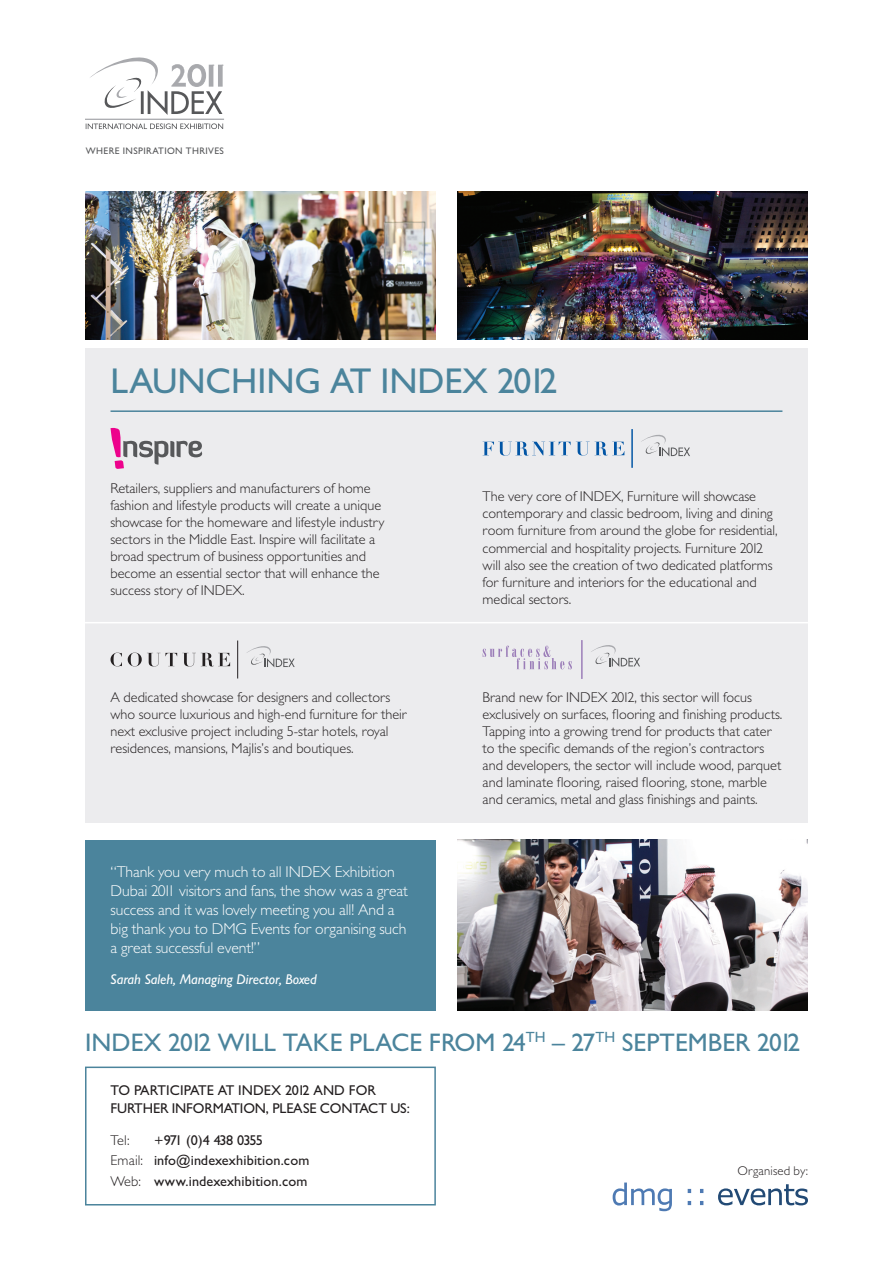
<style>
.page{position:relative;width:893px;height:1263px;background:#fff}
.page>*{position:absolute;margin:0;border:0;box-sizing:border-box;transform-origin:0 0}
.t1{font:36px "Classical Sans Medium DTC";color:#4b849c}
.t2{font:25.5px "Classical Sans Medium DTC";letter-spacing:.005em;color:#4b849c}
.t3{font:15.75px/18.9px "Classical Sans Light DTC";letter-spacing:-.005em;color:#fff}
.t4{font:14.25px/17.1px "Classical Sans Light DTC";color:#231f20}
.t5{font:14.25px/20.1px "Classical Sans Medium DTC";letter-spacing:.01em;color:#231f20;text-align:center}
.t6{font:14.25px/17.1px "Classical Sans Medium DTC";letter-spacing:-.01em;color:#231f20}
.t7{font:14.25px "Classical Sans Med Ita DTC";color:#fff}
.t8{font:12.75px "Classical Sans Light DTC";letter-spacing:.01em;color:#231f20}
.t9{font:9.6px "Classical Sans Medium DTC";letter-spacing:.04em;color:#57585a}
.s1{font-family:"Classical Sans Light DTC"}
</style>
<div class="page">
<img style="left:457px;top:840px;width:351px;height:171px">
<div style="left:85px;top:1067px;width:351px;height:139px;border:2px solid #4b849c"></div>
<svg style="left:613px;top:1183px;width:59px;height:28px"></svg>
<svg style="left:688px;top:1189px;width:3px;height:4px"></svg>
<svg style="left:688px;top:1201px;width:3px;height:4px"></svg>
<svg style="left:700px;top:1189px;width:3px;height:4px"></svg>
<svg style="left:700px;top:1201px;width:3px;height:4px"></svg>
<svg style="left:718px;top:1184px;width:90px;height:21px"></svg>
<div style="left:85px;top:349px;width:723px;height:474px;background:#ececee"></div>
<svg style="left:111px;top:428px;width:91px;height:41px"></svg>
<svg style="left:483px;top:442px;width:141px;height:14px"></svg>
<hr style="left:632px;top:429px;width:1px;height:39px;background:#0155a5">
<svg style="left:641px;top:434px;width:49px;height:23px"></svg>
<svg style="left:111px;top:653px;width:11px;height:13px"></svg>
<svg style="left:128px;top:653px;width:102px;height:13px"></svg>
<hr style="left:237px;top:641px;width:1px;height:38px;background:#231f20">
<svg style="left:247px;top:646px;width:48px;height:21px"></svg>
<svg style="left:483px;top:646px;width:89px;height:23px"></svg>
<svg style="left:591px;top:645px;width:49px;height:22px"></svg>
<hr style="left:582px;top:640px;width:1px;height:39px;background:#9b7db8">
<hr style="left:85px;top:622px;width:723px;height:1px;background:#fff">
<hr style="left:111px;top:410px;width:671px;height:2px;background:#4b849c">
<div style="left:85px;top:840px;width:351px;height:171px;background:#4b849c"></div>
<img style="left:85px;top:192px;width:351px;height:147px">
<img style="left:457px;top:192px;width:351px;height:147px">
<svg style="left:86px;top:123px;width:137px;height:6px"></svg>
<svg style="left:90px;top:57px;width:133px;height:58px"></svg>
<hr style="left:85px;top:119px;width:139px;height:1px;background:#a8a9ad">
<p class="t9" style="left:86px;top:145px;width:139px">WHERE INSPIRATION THRIVES</p>
<h1 class="t1" style="left:111px;top:369px;width:448px">LAUNCHING AT INDEX 2012</h1>
<p class="t4" style="left:111px;top:481px;width:275px">Retailers, suppliers and manufacturers of home fashion and lifestyle products will create a unique showcase for the homeware and lifestyle industry sectors in the Middle East. Inspire will facilitate a broad spectrum of business opportunities and become an essential sector that will enhance the success story of INDEX.</p>
<p class="t4" style="left:483px;top:489px;width:297px">The very core of INDEX, Furniture will showcase contemporary and classic bedroom, living and dining room furniture from around the globe for residential, commercial and hospitality projects. Furniture 2012 will also see the creation of two dedicated platforms for furniture and interiors for the educational and medical sectors.</p>
<p class="t4" style="left:111px;top:690px;width:298px">A dedicated showcase for designers and collectors who source luxurious and high-end furniture for their next exclusive project including 5-star hotels, royal residences, mansions, Majlis’s and boutiques.</p>
<p class="t4" style="left:483px;top:690px;width:301px">Brand new for INDEX 2012, this sector will focus exclusively on surfaces, flooring and finishing products.<br>Tapping into a growing trend for products that cater to the specific demands of the region’s contractors and developers, the sector will include wood, parquet and laminate flooring, raised flooring, stone, marble and ceramics, metal and glass finishings and paints.</p>
<p class="t3" style="left:111px;top:864px;width:299px">“Thank you very much to all INDEX Exhibition Dubai 2011 visitors and fans, the show was a great success and it was lovely meeting you all! And a big thank you to DMG Events for organising such a great successful event!”</p>
<p class="t7" style="left:111px;top:974px;width:208px">Sarah Saleh, Managing Director, Boxed</p>
<h2 class="t2" style="left:85px;top:1033px;width:717px">INDEX 2012 WILL TAKE PLACE FROM 24<sup>TH</sup> – 27<sup>TH</sup> SEPTEMBER 2012</h2>
<p class="t6" style="left:111px;top:1084px;width:301px">TO PARTICIPATE AT INDEX 2012 AND FOR<br>FURTHER INFORMATION, PLEASE CONTACT US:</p>
<p class="t4" style="left:111px;top:1134px;width:21px">Tel:</p>
<p class="t5" style="left:111px;top:1132px;width:200px">+971 (0)4 438 0355<br><span class="s1">Email:</span> info@indexexhibition.com<br><span class="s1">Web:</span> www.indexexhibition.com</p>
<p class="t8" style="left:737px;top:1166px;width:72px">Organised by:</p>
</div>
